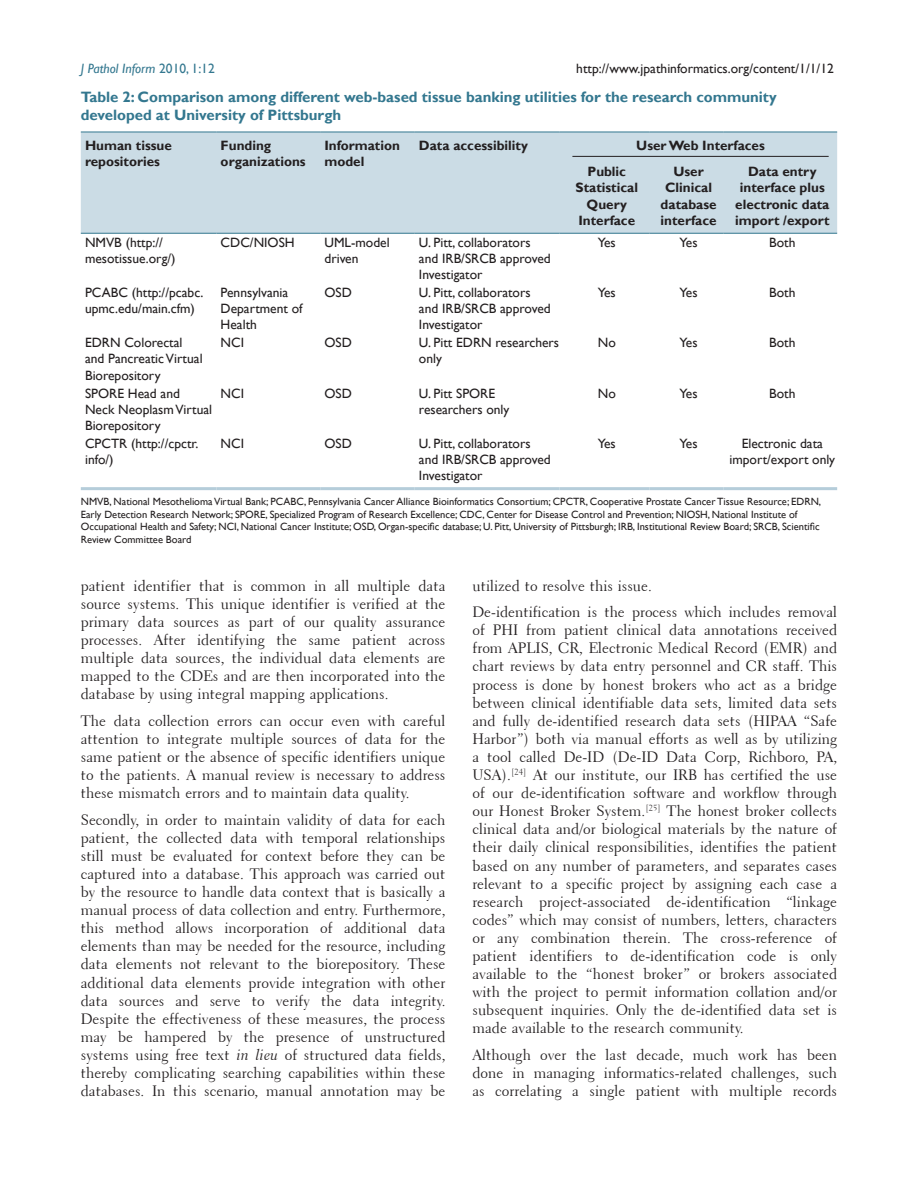
<style>
.page{position:relative;width:918px;height:1188px;background:#fff}
.page>*{position:absolute;margin:0;border:0;box-sizing:border-box;transform-origin:0 0}
.TX{font:15px/18.1px "Transitional 521 BT Roman A";color:#231f20;text-align:justify}
.Table_Heading{font:700 15px/18px "Gill Sans";color:#33778f}
.TableText{font:13.5px/16.2px "Gill Sans";color:#231f20}
.TableFirstLine{font:700 13.5px/16.2px "Gill Sans";color:#231f20}
.t1{font:italic 13.5px "Gill Sans";color:#33778f}
.Table_Footnote{font:10.5px/12.6px "Gill Sans";color:#231f20}
.s1{font-style:normal}
.s2{font-family:"Transitional 521 BT Cursive A"}
</style>
<div class="page">
<div style="left:81px;top:133px;width:756px;height:100px;background:#cbdce5"></div>
<hr style="left:81px;top:487px;width:135px;height:3px;background:#b5cdda">
<hr style="left:216px;top:487px;width:104px;height:3px;background:#b5cdda">
<hr style="left:320px;top:487px;width:95px;height:3px;background:#b5cdda">
<hr style="left:415px;top:487px;width:145px;height:3px;background:#b5cdda">
<hr style="left:560px;top:487px;width:90px;height:3px;background:#b5cdda">
<hr style="left:650px;top:487px;width:73px;height:3px;background:#b5cdda">
<hr style="left:723px;top:487px;width:114px;height:3px;background:#b5cdda">
<hr style="left:81px;top:132px;width:135px;height:1px;background:#33778f">
<hr style="left:216px;top:132px;width:104px;height:1px;background:#33778f">
<hr style="left:320px;top:132px;width:95px;height:1px;background:#33778f">
<hr style="left:415px;top:132px;width:145px;height:1px;background:#33778f">
<hr style="left:560px;top:132px;width:90px;height:1px;background:#33778f">
<hr style="left:650px;top:132px;width:73px;height:1px;background:#33778f">
<hr style="left:723px;top:132px;width:114px;height:1px;background:#33778f">
<hr style="left:81px;top:233px;width:135px;height:1px;background:#33778f">
<hr style="left:216px;top:233px;width:104px;height:1px;background:#33778f">
<hr style="left:320px;top:233px;width:95px;height:1px;background:#33778f">
<hr style="left:415px;top:233px;width:145px;height:1px;background:#33778f">
<hr style="left:560px;top:233px;width:90px;height:1px;background:#33778f">
<hr style="left:650px;top:233px;width:73px;height:1px;background:#33778f">
<hr style="left:723px;top:233px;width:114px;height:1px;background:#33778f">
<hr style="left:572px;top:156px;width:257px;height:1px;background:#231f20">
<p class="t1" style="left:81px;top:61px;width:135px">J Pathol Inform <span class="s1">2010, 1:12</span></p>
<p class="TableText" style="left:576px;top:61px;width:259px">http://www.jpathinformatics.org/content/1/1/12</p>
<p class="Table_Heading" style="left:81px;top:89px;width:697px">Table 2: Comparison among different web-based tissue banking utilities for the research community developed at University of Pittsburgh</p>
<p class="TableFirstLine" style="left:85px;top:138px;width:88px">Human tissue repositories</p>
<p class="TableFirstLine" style="left:221px;top:138px;width:87px">Funding organizations</p>
<p class="TableFirstLine" style="left:325px;top:138px;width:77px">Information model</p>
<p class="TableFirstLine" style="left:419px;top:138px;width:110px">Data accessibility</p>
<p class="TableFirstLine" style="left:636px;top:138px;width:130px">User Web Interfaces</p>
<p class="TableFirstLine" style="left:576px;top:164px;width:64px;text-align:center">Public<br>Statistical<br>Query<br>Interface</p>
<p class="TableFirstLine" style="left:661px;top:164px;width:57px;text-align:center">User<br>Clinical database interface</p>
<p class="TableFirstLine" style="left:735px;top:164px;width:96px;text-align:center">Data entry interface plus electronic data import /export</p>
<p class="TableText" style="left:85px;top:234px;width:92px">NMVB (http:// mesotissue.org/)</p>
<p class="TableText" style="left:221px;top:234px;width:76px">CDC/NIOSH</p>
<p class="TableText" style="left:325px;top:234px;width:67px">UML-model driven</p>
<p class="TableText" style="left:419px;top:234px;width:133px">U. Pitt, collaborators and IRB/SRCB approved<br>Investigator</p>
<p class="TableText" style="left:598px;top:234px;width:20px">Yes</p>
<p class="TableText" style="left:680px;top:234px;width:20px">Yes</p>
<p class="TableText" style="left:769px;top:234px;width:28px">Both</p>
<p class="TableText" style="left:85px;top:285px;width:120px">PCABC (http://pcabc. upmc.edu/main.cfm)</p>
<p class="TableText" style="left:221px;top:285px;width:83px">Pennsylvania<br>Department of<br>Health</p>
<p class="TableText" style="left:325px;top:285px;width:29px">OSD</p>
<p class="TableText" style="left:419px;top:285px;width:133px">U. Pitt, collaborators and IRB/SRCB approved<br>Investigator</p>
<p class="TableText" style="left:598px;top:285px;width:20px">Yes</p>
<p class="TableText" style="left:680px;top:285px;width:20px">Yes</p>
<p class="TableText" style="left:769px;top:285px;width:28px">Both</p>
<p class="TableText" style="left:85px;top:335px;width:119px">EDRN Colorectal and Pancreatic Virtual<br>Biorepository</p>
<p class="TableText" style="left:221px;top:335px;width:25px">NCI</p>
<p class="TableText" style="left:325px;top:335px;width:29px">OSD</p>
<p class="TableText" style="left:419px;top:335px;width:142px">U. Pitt EDRN researchers only</p>
<p class="TableText" style="left:598px;top:335px;width:19px">No</p>
<p class="TableText" style="left:680px;top:335px;width:20px">Yes</p>
<p class="TableText" style="left:769px;top:335px;width:28px">Both</p>
<p class="TableText" style="left:85px;top:385px;width:129px">SPORE Head and<br>Neck Neoplasm Virtual<br>Biorepository</p>
<p class="TableText" style="left:221px;top:385px;width:25px">NCI</p>
<p class="TableText" style="left:324px;top:385px;width:29px">OSD</p>
<p class="TableText" style="left:419px;top:385px;width:92px">U. Pitt SPORE researchers only</p>
<p class="TableText" style="left:598px;top:385px;width:19px">No</p>
<p class="TableText" style="left:680px;top:385px;width:20px">Yes</p>
<p class="TableText" style="left:769px;top:385px;width:28px">Both</p>
<p class="TableText" style="left:85px;top:435px;width:115px">CPCTR (http://cpctr. info/)</p>
<p class="TableText" style="left:221px;top:435px;width:25px">NCI</p>
<p class="TableText" style="left:324px;top:435px;width:29px">OSD</p>
<p class="TableText" style="left:419px;top:435px;width:133px">U. Pitt, collaborators and IRB/SRCB approved<br>Investigator</p>
<p class="TableText" style="left:598px;top:435px;width:20px">Yes</p>
<p class="TableText" style="left:680px;top:435px;width:20px">Yes</p>
<p class="TableText" style="left:730px;top:435px;width:107px;text-align:center">Electronic data import/export only</p>
<p class="Table_Footnote" style="left:81px;top:496px;width:742px">NMVB, National Mesothelioma Virtual Bank; PCABC, Pennsylvania Cancer Alliance Bioinformatics Consortium; CPCTR, Cooperative Prostate Cancer Tissue Resource; EDRN, Early Detection Research Network; SPORE, Specialized Program of Research Excellence; CDC, Center for Disease Control and Prevention; NIOSH, National Institute of Occupational Health and Safety; NCI, National Cancer Institute; OSD, Organ-specific database; U. Pitt, University of Pittsburgh; IRB, Institutional Review Board; SRCB, Scientific Review Committee Board</p>
<p class="TX" style="left:81px;top:576px;width:366px">patient identifier that is common in all multiple data source systems. This unique identifier is verified at the primary data sources as part of our quality assurance processes. After identifying the same patient across multiple data sources, the individual data elements are mapped to the CDEs and are then incorporated into the database by using integral mapping applications.</p>
<p class="TX" style="left:81px;top:712px;width:366px">The data collection errors can occur even with careful attention to integrate multiple sources of data for the same patient or the absence of specific identifiers unique to the patients. A manual review is necessary to address these mismatch errors and to maintain data quality.</p>
<p class="TX" style="left:81px;top:811px;width:366px">Secondly, in order to maintain validity of data for each patient, the collected data with temporal relationships still must be evaluated for context before they can be captured into a database. This approach was carried out by the resource to handle data context that is basically a manual process of data collection and entry. Furthermore, this method allows incorporation of additional data elements than may be needed for the resource, including data elements not relevant to the biorepository. These additional data elements provide integration with other data sources and serve to verify the data integrity.<br>Despite the effectiveness of these measures, the process may be hampered by the presence of unstructured systems using free text <span class="s2">in lieu</span> of structured data fields, thereby complicating searching capabilities within these databases. In this scenario, manual annotation may be</p>
<p class="TX" style="left:472px;top:576px;width:181px">utilized to resolve this issue.</p>
<p class="TX" style="left:472px;top:603px;width:366px">De-identification is the process which includes removal of PHI from patient clinical data annotations received from APLIS, CR, Electronic Medical Record (EMR) and chart reviews by data entry personnel and CR staff. This process is done by honest brokers who act as a bridge between clinical identifiable data sets, limited data sets and fully de-identified research data sets (HIPAA “Safe Harbor”) both via manual efforts as well as by utilizing a tool called De-ID (De-ID Data Corp, Richboro, PA, USA).<sup>[24]</sup> At our institute, our IRB has certified the use of our de-identification software and workflow through our Honest Broker System.<sup>[25]</sup> The honest broker collects clinical data and/or biological materials by the nature of their daily clinical responsibilities, identifies the patient based on any number of parameters, and separates cases relevant to a specific project by assigning each case a research project-associated de-identification “linkage codes” which may consist of numbers, letters, characters or any combination therein. The cross-reference of patient identifiers to de-identification code is only available to the “honest broker” or brokers associated with the project to permit information collation and/or subsequent inquiries. Only the de-identified data set is made available to the research community.</p>
<p class="TX" style="left:472px;top:1046px;width:366px">Although over the last decade, much work has been done in managing informatics-related challenges, such as correlating a single patient with multiple records</p>
</div>
